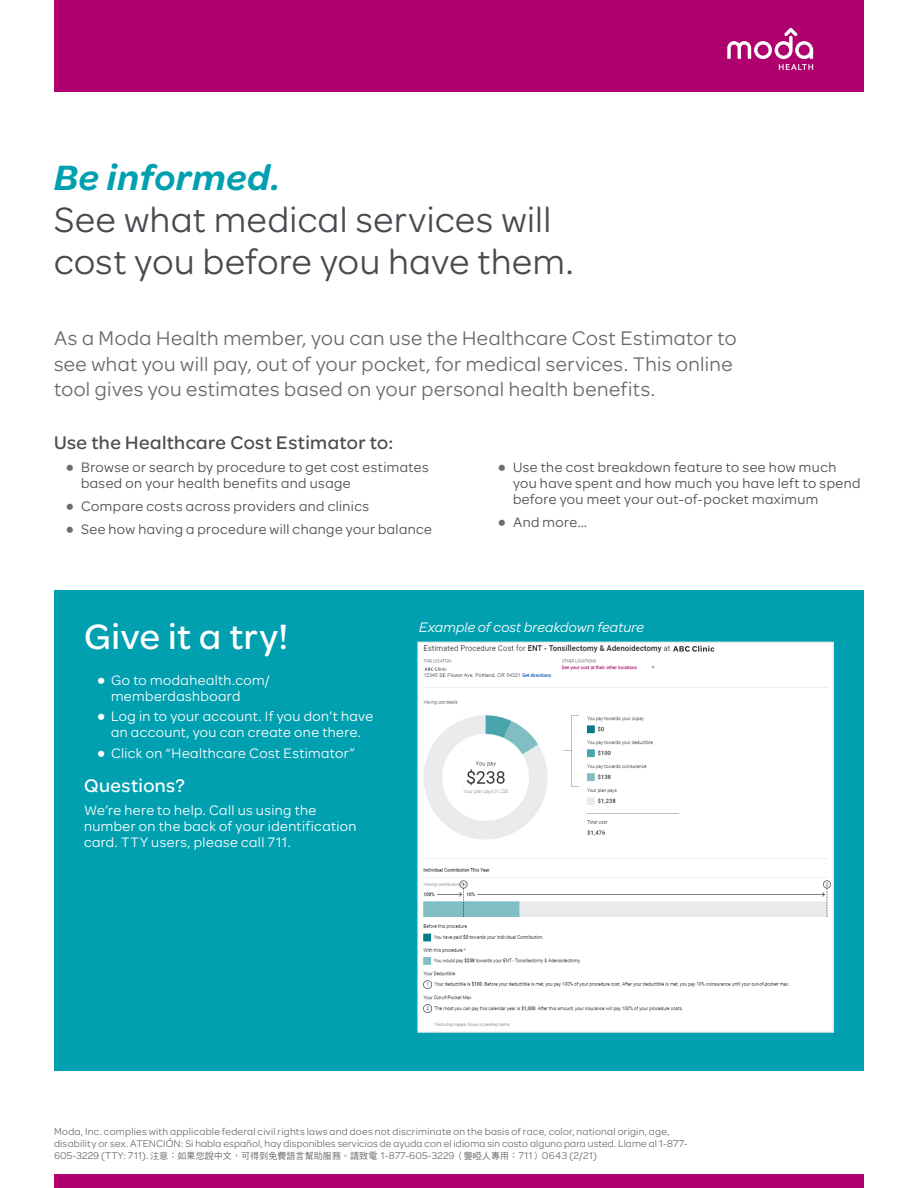
<style>
.page{position:relative;width:918px;height:1188px;background:#fff}
.page>*{position:absolute;margin:0;border:0;box-sizing:border-box;transform-origin:0 0}
.t1{font:37.5px/42px "Omnes Moda";letter-spacing:.015em;color:#4a4950}
.t2{font:italic 600 37.5px "Omnes Moda";letter-spacing:.02em;color:#00a0b0}
.t3{font:500 37.5px "Omnes Moda";letter-spacing:.015em;color:#fff}
.t4{font:21px/25.5px "Omnes Moda";letter-spacing:.02em;color:#69696c}
.t5{font:500 19.5px "Omnes Moda";letter-spacing:.02em;color:#4b4c4d}
.t6{font:500 19.5px "Omnes Moda";letter-spacing:.025em;color:#fff}
.t7{font:14.7px/16.2px "Omnes Moda";letter-spacing:.03em;color:#4b4c4d}
.t8{font:14.7px/16.2px "Omnes Moda";letter-spacing:.03em;color:#fff}
.t9{font:italic 14.7px "Omnes Moda";letter-spacing:.01em;color:#fff}
.t10{font:10.5px/12px "Omnes Moda";letter-spacing:.02em;color:#6c6d70}
.s1{font-weight:700;font-size:21px;color:#6c6d70}
.s2{font-weight:700;font-size:21px}
.s3{font-family:"DF Hei Std W5";font-size:9px}
</style>
<div class="page">
<div style="left:54px;top:0;width:810px;height:92px;background:#af016e"></div>
<div style="left:54px;top:1174px;width:810px;height:14px;background:#af016e"></div>
<svg style="left:727px;top:28px;width:86px;height:42px"></svg>
<div style="left:54px;top:590px;width:810px;height:480px;background:#00a0b0"></div>
<img style="left:419px;top:644px;width:413px;height:387px">
<div style="left:672px;top:644px;width:69px;height:12px;background:#fff"></div>
<svg style="left:673px;top:646px;width:41px;height:6px"></svg>
<div style="left:421px;top:666px;width:48px;height:6px;background:#fff"></div>
<svg style="left:425px;top:667px;width:21px;height:4px"></svg>
<h1 class="t2" style="left:54px;top:151px;width:227px">Be informed.</h1>
<h1 class="t1" style="left:54px;top:196px;width:521px">See what medical services will cost you before you have them.</h1>
<h2 class="t4" style="left:54px;top:324px;width:684px">As a Moda Health member, you can use the Healthcare Cost Estimator to see what you will pay, out of your pocket, for medical services. This online tool gives you estimates based on your personal health benefits.</h2>
<h3 class="t5" style="left:54px;top:429px;width:341px">Use the Healthcare Cost Estimator to:</h3>
<h3 class="t7" style="left:81px;top:458px;width:349px;text-indent:-15px"><span class="s1">•</span> Browse or search by procedure to get cost estimates based on your health benefits and usage</h3>
<h3 class="t7" style="left:66px;top:497px;width:305px"><span class="s1">•</span> Compare costs across providers and clinics</h3>
<h3 class="t7" style="left:66px;top:520px;width:368px"><span class="s1">•</span> See how having a procedure will change your balance</h3>
<h3 class="t7" style="left:513px;top:458px;width:349px;text-indent:-15px"><span class="s1">•</span> Use the cost breakdown feature to see how much you have spent and how much you have left to spend before you meet your out-of-pocket maximum</h3>
<h3 class="t7" style="left:498px;top:513px;width:90px"><span class="s1">•</span> And more…</h3>
<h1 class="t3" style="left:84px;top:611px;width:206px">Give it a try!</h1>
<h3 class="t8" style="left:111px;top:671px;width:160px;text-indent:-14px"><span class="s2">•</span> Go to modahealth.com/ memberdashboard</h3>
<h3 class="t8" style="left:98px;top:707px;width:277px;text-align:center"><span class="s2">•</span> Log in to your account. If you don’t have an account, you can create one there.</h3>
<h3 class="t8" style="left:98px;top:744px;width:259px"><span class="s2">•</span> Click on “Healthcare Cost Estimator”</h3>
<h3 class="t6" style="left:84px;top:772px;width:102px">Questions?</h3>
<h3 class="t8" style="left:84px;top:801px;width:274px">We’re here to help. Call us using the number on the back of your identification card. TTY users, please call 711.</h3>
<h3 class="t9" style="left:419px;top:617px;width:226px">Example of cost breakdown feature</h3>
<p class="t10" style="left:54px;top:1125px;width:635px">Moda, Inc. complies with applicable federal civil rights laws and does not discriminate on the basis of race, color, national origin, age, disability or sex. ATENCIÓN: Si habla español, hay disponibles servicios de ayuda con el idioma sin costo alguno para usted. Llame al 1-877-<br>605-3229 (TTY: 711). <span class="s3">注意：如果您說中文，可得到免費語言幫助服務。請致電</span> 1-877-605-3229<span class="s3">（聾啞人專用：</span>711<span class="s3">）</span>0643 (2/21)</p>
</div>
